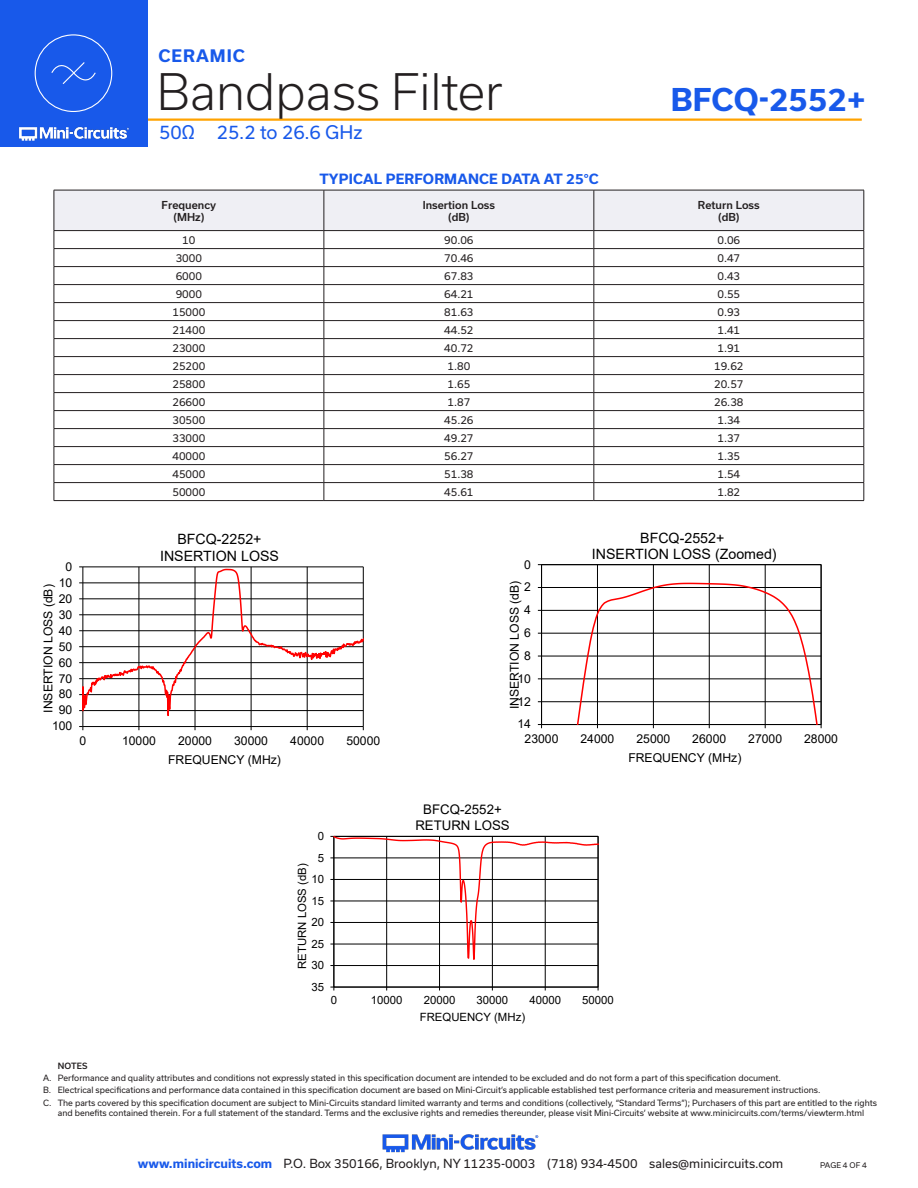
<style>
.page{position:relative;width:918px;height:1188px;background:#fff}
.page>*{position:absolute;margin:0;border:0;box-sizing:border-box;transform-origin:0 0}
.t1{font:300 48px "Usual";color:#231f20}
.t2{font:700 30px "Usual";letter-spacing:.005em;color:#1859ea}
.t3{font:18px "Usual";color:#1859ea}
.t4{font:700 16.5px "Usual";letter-spacing:.065em;color:#1859ea}
.t5{font:14.25px/16.4px "Arial";color:#000;text-align:center}
.Blue_Headers{font:700 13.5px "Usual";letter-spacing:.015em;color:#1859ea}
.t6{font:13.2px/15.3px "Arial";color:#000;text-align:center}
.t7{font:12.15px/15.9px "Arial";color:#000;text-align:right}
.t8{font:12px "Usual";color:#231f20}
.t9{font:11.4px/21.6px "Arial";color:#000;text-align:center}
.Table_Body_Center{font:10.5px "Usual";color:#231f20}
.Table_Header_Center{font:500 10.5px "Usual";color:#231f20}
.t10{font:8.25px/12.1px "Usual";color:#231f20}
.t11{font:500 8.25px "Usual";letter-spacing:.015em;color:#231f20}
.t12{font:7.5px "Usual";color:#231f20}
.s1{font-weight:700;color:#1859ea}
</style>
<div class="page">
<img style="left:382px;top:1134px;width:157px;height:19px">
<hr style="left:129px;top:118px;width:733px;height:3px;background:#ffa300">
<div style="left:0;top:0;width:147px;height:147px;background:#1859ea"></div>
<img style="left:19px;top:126px;width:110px;height:15px">
<div style="left:35px;top:34px;width:77px;height:78px;border:1px solid #fff;border-radius:50%"></div>
<svg style="left:51px;top:62px;width:45px;height:22px"></svg>
<svg style="left:54px;top:190px;width:811px;height:310px"></svg>
<hr style="left:54px;top:500px;width:270px;height:1px;background:#231f20">
<hr style="left:324px;top:500px;width:270px;height:1px;background:#231f20">
<hr style="left:594px;top:500px;width:270px;height:1px;background:#231f20">
<hr style="left:139px;top:567px;width:1px;height:160px;background:#000">
<hr style="left:195px;top:567px;width:1px;height:160px;background:#000">
<hr style="left:251px;top:567px;width:1px;height:160px;background:#000">
<hr style="left:307px;top:567px;width:1px;height:160px;background:#000">
<hr style="left:363px;top:567px;width:1px;height:160px;background:#000">
<hr style="left:83px;top:567px;width:1px;height:160px;background:#000">
<hr style="left:83px;top:726px;width:280px;height:1px;background:#000">
<svg style="left:79px;top:726px;width:5px;height:4px"></svg>
<svg style="left:79px;top:567px;width:285px;height:151px"></svg>
<hr style="left:542px;top:564px;width:279px;height:1px;background:#000">
<hr style="left:597px;top:565px;width:1px;height:160px;background:#000">
<hr style="left:653px;top:565px;width:1px;height:160px;background:#000">
<hr style="left:709px;top:565px;width:1px;height:160px;background:#000">
<hr style="left:765px;top:565px;width:1px;height:160px;background:#000">
<hr style="left:821px;top:565px;width:1px;height:160px;background:#000">
<hr style="left:541px;top:565px;width:1px;height:160px;background:#000">
<svg style="left:538px;top:582px;width:284px;height:146px"></svg>
<hr style="left:386px;top:836px;width:1px;height:151px;background:#000">
<hr style="left:439px;top:836px;width:1px;height:151px;background:#000">
<hr style="left:492px;top:836px;width:1px;height:151px;background:#000">
<hr style="left:545px;top:836px;width:1px;height:151px;background:#000">
<hr style="left:598px;top:836px;width:1px;height:151px;background:#000">
<hr style="left:334px;top:836px;width:1px;height:151px;background:#000">
<hr style="left:334px;top:987px;width:264px;height:1px;background:#000">
<svg style="left:330px;top:836px;width:268px;height:130px"></svg>
<h3 class="t4" style="left:158px;top:46px;width:88px">CERAMIC</h3>
<h1 class="t1" style="left:157px;top:64px;width:348px">Bandpass Filter</h1>
<h3 class="t3" style="left:159px;top:122px;width:205px">50Ω 25.2 to 26.6 GHz</h3>
<p class="Table_Header_Center" style="left:162px;top:199px;width:56px">Frequency</p>
<p class="Table_Header_Center" style="left:173px;top:211px;width:33px">(MHz)</p>
<p class="Blue_Headers" style="left:319px;top:171px;width:281px">TYPICAL PERFORMANCE DATA AT 25°C</p>
<p class="Table_Header_Center" style="left:423px;top:199px;width:74px">Insertion Loss</p>
<p class="Table_Header_Center" style="left:448px;top:211px;width:23px">(dB)</p>
<h2 class="t2" style="left:671px;top:83px;width:196px">BFCQ-2552+</h2>
<p class="Table_Header_Center" style="left:698px;top:199px;width:63px">Return Loss</p>
<p class="Table_Header_Center" style="left:718px;top:211px;width:23px">(dB)</p>
<p class="Table_Body_Center" style="left:182px;top:234px;width:15px">10</p>
<p class="Table_Body_Center" style="left:444px;top:234px;width:31px">90.06</p>
<p class="Table_Body_Center" style="left:717px;top:234px;width:24px">0.06</p>
<p class="Table_Body_Center" style="left:176px;top:252px;width:28px">3000</p>
<p class="Table_Body_Center" style="left:444px;top:252px;width:31px">70.46</p>
<p class="Table_Body_Center" style="left:717px;top:252px;width:24px">0.47</p>
<p class="Table_Body_Center" style="left:176px;top:270px;width:28px">6000</p>
<p class="Table_Body_Center" style="left:444px;top:270px;width:31px">67.83</p>
<p class="Table_Body_Center" style="left:717px;top:270px;width:24px">0.43</p>
<p class="Table_Body_Center" style="left:176px;top:288px;width:28px">9000</p>
<p class="Table_Body_Center" style="left:444px;top:288px;width:31px">64.21</p>
<p class="Table_Body_Center" style="left:717px;top:288px;width:24px">0.55</p>
<p class="Table_Body_Center" style="left:172px;top:306px;width:34px">15000</p>
<p class="Table_Body_Center" style="left:444px;top:306px;width:31px">81.63</p>
<p class="Table_Body_Center" style="left:717px;top:306px;width:24px">0.93</p>
<p class="Table_Body_Center" style="left:172px;top:324px;width:34px">21400</p>
<p class="Table_Body_Center" style="left:444px;top:324px;width:31px">44.52</p>
<p class="Table_Body_Center" style="left:717px;top:324px;width:24px">1.41</p>
<p class="Table_Body_Center" style="left:172px;top:342px;width:34px">23000</p>
<p class="Table_Body_Center" style="left:444px;top:342px;width:31px">40.72</p>
<p class="Table_Body_Center" style="left:717px;top:342px;width:24px">1.91</p>
<p class="Table_Body_Center" style="left:172px;top:360px;width:34px">25200</p>
<p class="Table_Body_Center" style="left:447px;top:360px;width:24px">1.80</p>
<p class="Table_Body_Center" style="left:714px;top:360px;width:31px">19.62</p>
<p class="Table_Body_Center" style="left:172px;top:378px;width:34px">25800</p>
<p class="Table_Body_Center" style="left:447px;top:378px;width:24px">1.65</p>
<p class="Table_Body_Center" style="left:714px;top:378px;width:31px">20.57</p>
<p class="Table_Body_Center" style="left:172px;top:396px;width:34px">26600</p>
<p class="Table_Body_Center" style="left:447px;top:396px;width:24px">1.87</p>
<p class="Table_Body_Center" style="left:714px;top:396px;width:31px">26.38</p>
<p class="Table_Body_Center" style="left:172px;top:414px;width:34px">30500</p>
<p class="Table_Body_Center" style="left:444px;top:414px;width:31px">45.26</p>
<p class="Table_Body_Center" style="left:717px;top:414px;width:24px">1.34</p>
<p class="Table_Body_Center" style="left:172px;top:432px;width:34px">33000</p>
<p class="Table_Body_Center" style="left:444px;top:432px;width:31px">49.27</p>
<p class="Table_Body_Center" style="left:717px;top:432px;width:24px">1.37</p>
<p class="Table_Body_Center" style="left:172px;top:450px;width:34px">40000</p>
<p class="Table_Body_Center" style="left:444px;top:450px;width:31px">56.27</p>
<p class="Table_Body_Center" style="left:717px;top:450px;width:24px">1.35</p>
<p class="Table_Body_Center" style="left:172px;top:468px;width:34px">45000</p>
<p class="Table_Body_Center" style="left:444px;top:468px;width:31px">51.38</p>
<p class="Table_Body_Center" style="left:717px;top:468px;width:24px">1.54</p>
<p class="Table_Body_Center" style="left:172px;top:486px;width:34px">50000</p>
<p class="Table_Body_Center" style="left:444px;top:486px;width:31px">45.61</p>
<p class="Table_Body_Center" style="left:717px;top:486px;width:24px">1.82</p>
<p class="t7" style="left:52px;top:558px;width:22px">0<br>10<br>20<br>30<br>40<br>50<br>60<br>70<br>80<br>90<br>100</p>
<p class="t7" style="left:40px;top:713px;width:130px;rotate:-90deg">INSERTION LOSS (dB)</p>
<p class="t5" style="left:160px;top:531px;width:120px">BFCQ-2252+<br>INSERTION LOSS</p>
<p class="t7" style="left:79px;top:733px;width:8px">0</p>
<p class="t7" style="left:122px;top:733px;width:35px">10000</p>
<p class="t7" style="left:178px;top:733px;width:35px">20000</p>
<p class="t7" style="left:234px;top:733px;width:35px">30000</p>
<p class="t7" style="left:290px;top:733px;width:35px">40000</p>
<p class="t7" style="left:346px;top:733px;width:35px">50000</p>
<p class="t7" style="left:168px;top:752px;width:114px">FREQUENCY (MHz)</p>
<p class="t5" style="left:592px;top:530px;width:186px">BFCQ-2552+<br>INSERTION LOSS (Zoomed)</p>
<p class="t7" style="left:517px;top:553px;width:15px;line-height:22.8px;text-align:center">0<br>2<br>4<br>6<br>8<br>10<br>12<br>14</p>
<p class="t7" style="left:525px;top:731px;width:35px">23000</p>
<p class="t7" style="left:581px;top:731px;width:35px">24000</p>
<p class="t7" style="left:636px;top:731px;width:35px">25000</p>
<p class="t7" style="left:692px;top:731px;width:35px">26000</p>
<p class="t7" style="left:748px;top:731px;width:35px">27000</p>
<p class="t7" style="left:804px;top:731px;width:35px">28000</p>
<p class="t7" style="left:506px;top:709px;width:130px;rotate:-90deg">INSERTION LOSS (dB)</p>
<p class="t7" style="left:628px;top:750px;width:114px">FREQUENCY (MHz)</p>
<p class="t9" style="left:311px;top:825px;width:14px">0<br>5<br>10<br>15<br>20<br>25<br>30<br>35</p>
<p class="t9" style="left:291px;top:969px;width:107px;rotate:-90deg">RETURN LOSS (dB)</p>
<p class="t6" style="left:415px;top:802px;width:96px">BFCQ-2552+<br>RETURN LOSS</p>
<p class="t9" style="left:331px;top:989px;width:8px">0</p>
<p class="t9" style="left:371px;top:989px;width:33px">10000</p>
<p class="t9" style="left:424px;top:989px;width:33px">20000</p>
<p class="t9" style="left:477px;top:989px;width:33px">30000</p>
<p class="t9" style="left:529px;top:989px;width:33px">40000</p>
<p class="t9" style="left:582px;top:989px;width:33px">50000</p>
<p class="t9" style="left:420px;top:1006px;width:107px">FREQUENCY (MHz)</p>
<p class="t11" style="left:58px;top:1061px;width:31px">NOTES</p>
<p class="t10" style="left:43px;top:1072px;width:835px">A. Performance and quality attributes and conditions not expressly stated in this specification document are intended to be excluded and do not form a part of this specification document.<br>B. Electrical specifications and performance data contained in this specification document are based on Mini-Circuit’s applicable established test performance criteria and measurement instructions.<br>C. The parts covered by this specification document are subject to Mini-Circuits standard limited warranty and terms and conditions (collectively, “Standard Terms”); Purchasers of this part are entitled to the rights</p>
<p class="t10" style="left:58px;top:1106px;width:808px">and benefits contained therein. For a full statement of the standard. Terms and the exclusive rights and remedies thereunder, please visit Mini-Circuits’ website at www.minicircuits.com/terms/viewterm.html</p>
<h3 class="t8" style="left:138px;top:1157px;width:647px"><span class="s1">www.minicircuits.com</span> P.O. Box 350166, Brooklyn, NY 11235-0003 (718) 934-4500 sales@minicircuits.com</h3>
<p class="t12" style="left:820px;top:1161px;width:48px">PAGE 4 OF 4</p>
</div>
